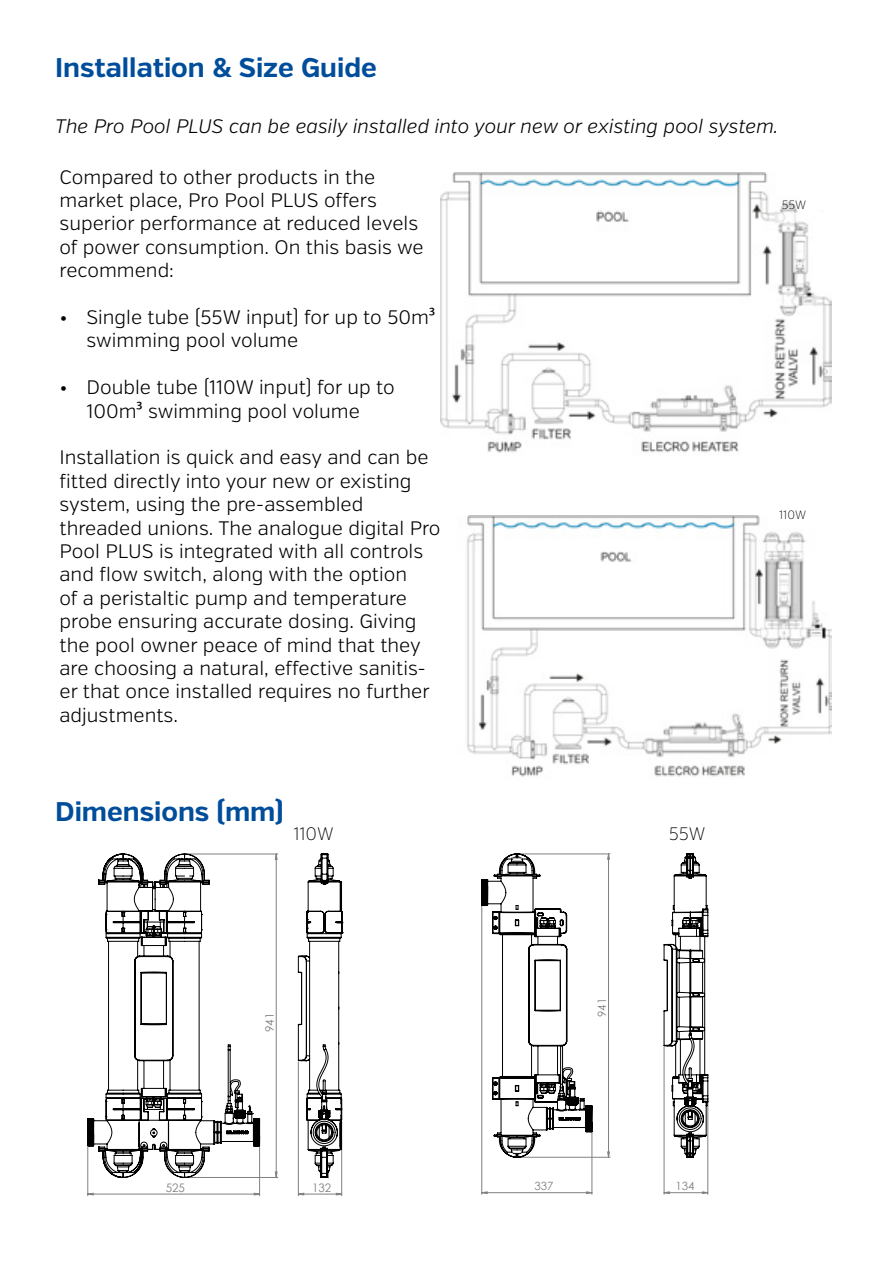
<style>
.page{position:relative;width:893px;height:1263px;background:#fff}
.page>*{position:absolute;margin:0;border:0;box-sizing:border-box;transform-origin:0 0}
.t1{font:700 27px "Verb";color:#004d9b}
.t2{font:300 19.5px/23.4px "Verb";color:#000}
.t3{font:italic 300 19.5px "Verb";color:#000}
.t4{font:200 18px "Verb";color:#000}
.t5{font:200 12px "Verb";color:#000}
.t6{font:11.7px "Century Gothic";color:#808080}
.t7{font:11.55px "Century Gothic";color:#808080}
.t8{font:11.4px "Century Gothic";color:#808080}
.s1{font-family:"Myriad Pro";font-weight:400}
</style>
<div class="page">
<img style="left:440px;top:172px;width:391px;height:281px">
<img style="left:466px;top:516px;width:365px;height:261px">
<hr style="left:298px;top:1062px;width:1px;height:134px;background:#808080">
<hr style="left:341px;top:1121px;width:1px;height:75px;background:#808080">
<hr style="left:88px;top:1147px;width:1px;height:49px;background:#808080">
<hr style="left:259px;top:1147px;width:1px;height:49px;background:#808080">
<hr style="left:186px;top:854px;width:92px;height:1px;background:#808080">
<hr style="left:186px;top:1177px;width:92px;height:1px;background:#808080">
<svg style="left:299px;top:1193px;width:42px;height:2px"></svg>
<svg style="left:87px;top:1193px;width:172px;height:2px"></svg>
<svg style="left:275px;top:854px;width:2px;height:323px"></svg>
<svg style="left:87px;top:853px;width:173px;height:325px"></svg>
<svg style="left:140px;top:874px;width:2px;height:8px"></svg>
<svg style="left:140px;top:1150px;width:2px;height:8px"></svg>
<svg style="left:298px;top:853px;width:45px;height:325px"></svg>
<hr style="left:707px;top:1097px;width:1px;height:97px;background:#808080">
<hr style="left:664px;top:1047px;width:1px;height:147px;background:#808080">
<hr style="left:481px;top:900px;width:1px;height:294px;background:#808080">
<hr style="left:592px;top:1131px;width:1px;height:63px;background:#808080">
<hr style="left:519px;top:854px;width:91px;height:1px;background:#808080">
<hr style="left:519px;top:1157px;width:91px;height:1px;background:#808080">
<svg style="left:664px;top:1191px;width:44px;height:3px"></svg>
<svg style="left:481px;top:1191px;width:111px;height:3px"></svg>
<svg style="left:607px;top:853px;width:3px;height:304px"></svg>
<svg style="left:481px;top:853px;width:111px;height:305px"></svg>
<svg style="left:664px;top:853px;width:44px;height:305px"></svg>
<h1 class="t1" style="left:55px;top:51px;width:323px">Installation &amp; Size Guide</h1>
<p class="t3" style="left:55px;top:114px;width:725px">The Pro Pool PLUS can be easily installed into your new or existing pool system.</p>
<p class="t2" style="left:60px;top:165px;width:366px">Compared to other products in the market place, Pro Pool PLUS offers superior performance at reduced levels of power consumption. On this basis we recommend:</p>
<p class="t2" style="left:87px;top:306px;width:350px;text-indent:-27px">• Single tube (55W input) for up to 50m<span class="s1">3 </span>swimming pool volume</p>
<p class="t2" style="left:60px;top:376px;width:337px;text-align:center">• Double tube (110W input) for up to<br>100m<span class="s1">3</span> swimming pool volume</p>
<p class="t2" style="left:60px;top:446px;width:383px">Installation is quick and easy and can be fitted directly into your new or existing system, using the pre-assembled threaded unions. The analogue digital Pro Pool PLUS is integrated with all controls and flow switch, along with the option<br>of a peristaltic pump and temperature probe ensuring accurate dosing. Giving the pool owner peace of mind that they are choosing a natural, effective sanitis&shy;er that once installed requires no further adjustments.</p>
<p class="t5" style="left:782px;top:198px;width:26px">55W</p>
<p class="t5" style="left:779px;top:508px;width:28px">110W</p>
<h1 class="t1" style="left:55px;top:795px;width:230px">Dimensions (mm)</h1>
<p class="t4" style="left:293px;top:823px;width:42px">110W</p>
<p class="t4" style="left:669px;top:823px;width:38px">55W</p>
<p class="t7" style="left:261px;top:1032px;width:21px;rotate:-90deg">941</p>
<p class="t7" style="left:594px;top:1017px;width:20px;rotate:-90deg">941</p>
<p class="t6" style="left:166px;top:1179px;width:21px">525</p>
<p class="t6" style="left:312px;top:1179px;width:21px">132</p>
<p class="t8" style="left:534px;top:1178px;width:21px">337</p>
<p class="t8" style="left:675px;top:1178px;width:21px">134</p>
</div>
